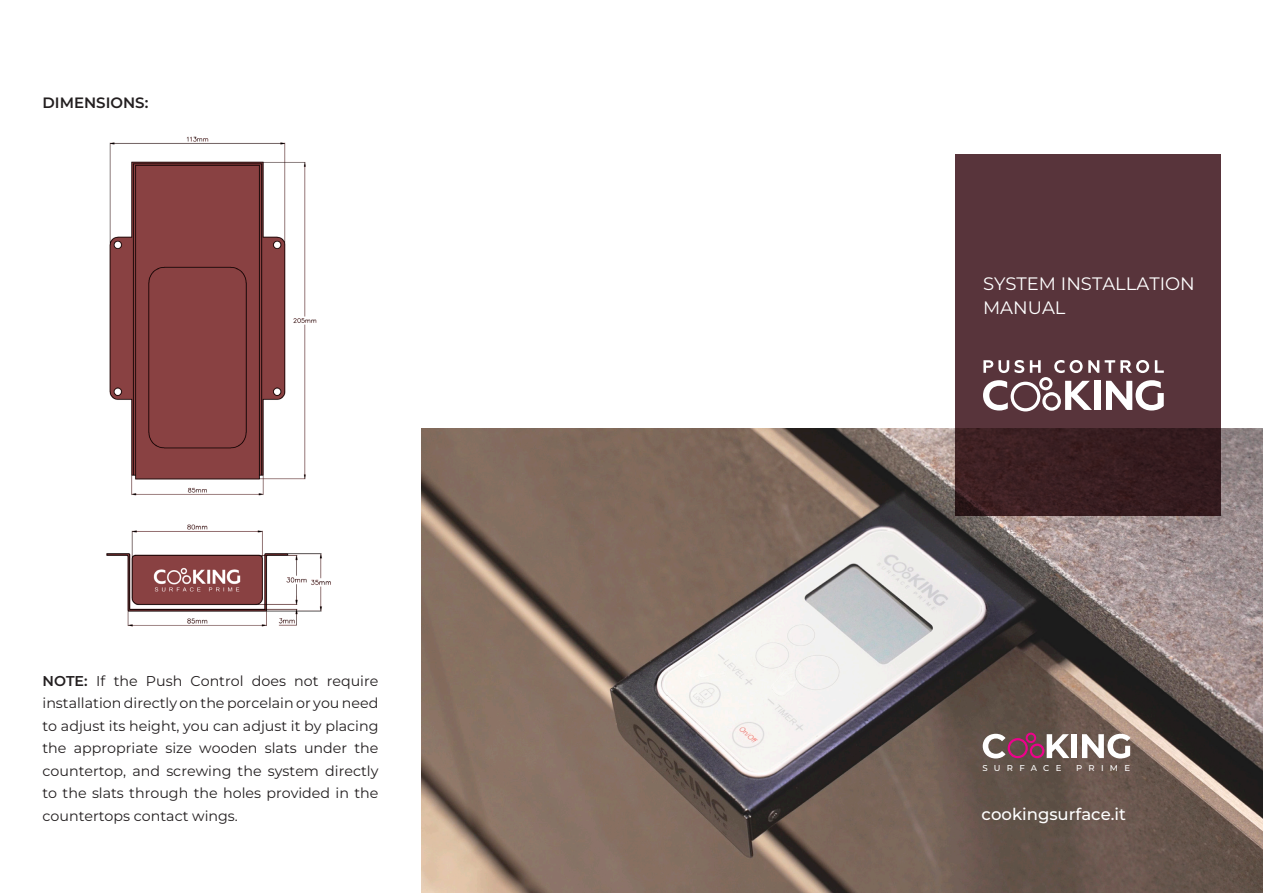
<style>
.page{position:relative;width:1263px;height:893px;background:#fff}
.page>*{position:absolute;margin:0;border:0;box-sizing:border-box;transform-origin:0 0}
.t1{font:100 18px/24px "Montserrat";color:#fff}
.t2{font:100 16.5px "Montserrat";color:#fff}
.t3{font:100 15px "Montserrat";color:#231f20}
.t4{font:100 14.25px/22.5px "Montserrat";color:#231f20;text-align:justify}
.t5{font:500 8.55px "Montserrat";letter-spacing:.735em;color:#fff}
</style>
<div class="page">
<img style="left:109px;top:136px;width:208px;height:360px">
<img style="left:421px;top:428px;width:842px;height:465px">
<img style="left:106px;top:524px;width:225px;height:103px">
<svg style="left:955px;top:154px;width:265px;height:362px;fill:#58343b"></svg>
<div style="left:1095px;top:381px;width:6px;height:29px;background:#fff"></div>
<svg style="left:1106px;top:380px;width:58px;height:30px"></svg>
<svg style="left:983px;top:360px;width:116px;height:51px"></svg>
<svg style="left:1105px;top:360px;width:44px;height:13px"></svg>
<svg style="left:1155px;top:360px;width:9px;height:13px"></svg>
<svg style="left:983px;top:734px;width:22px;height:24px"></svg>
<svg style="left:1047px;top:734px;width:22px;height:24px"></svg>
<div style="left:1071px;top:734px;width:6px;height:24px;background:#fff"></div>
<svg style="left:1082px;top:734px;width:48px;height:24px"></svg>
<div style="left:1008px;top:738px;width:20px;height:20px;border:2px solid #ed028c;border-radius:50%"></div>
<div style="left:1030px;top:744px;width:14px;height:14px;border:2px solid #ed028c;border-radius:50%"></div>
<div style="left:1026px;top:733px;width:10px;height:10px;border:2px solid #ed028c;border-radius:50%"></div>
<p class="t3" style="left:43px;top:93px;width:107px">DIMENSIONS:</p>
<p class="t4" style="left:43px;top:669px;width:337px">NOTE: If the Push Control does not require installation directly on the porcelain or you need to adjust its height, you can adjust it by placing the appropriate size wooden slats under the countertop, and screwing the system directly to the slats through the holes provided in the countertops contact wings.</p>
<p class="t1" style="left:983px;top:271px;width:213px">SYSTEM INSTALLATION<br>MANUAL</p>
<p class="t5" style="left:982px;top:762px;width:81px">SURFACE</p>
<p class="t5" style="left:1076px;top:762px;width:55px">PRIME</p>
<p class="t2" style="left:981px;top:803px;width:146px">cookingsurface.it</p>
</div>
